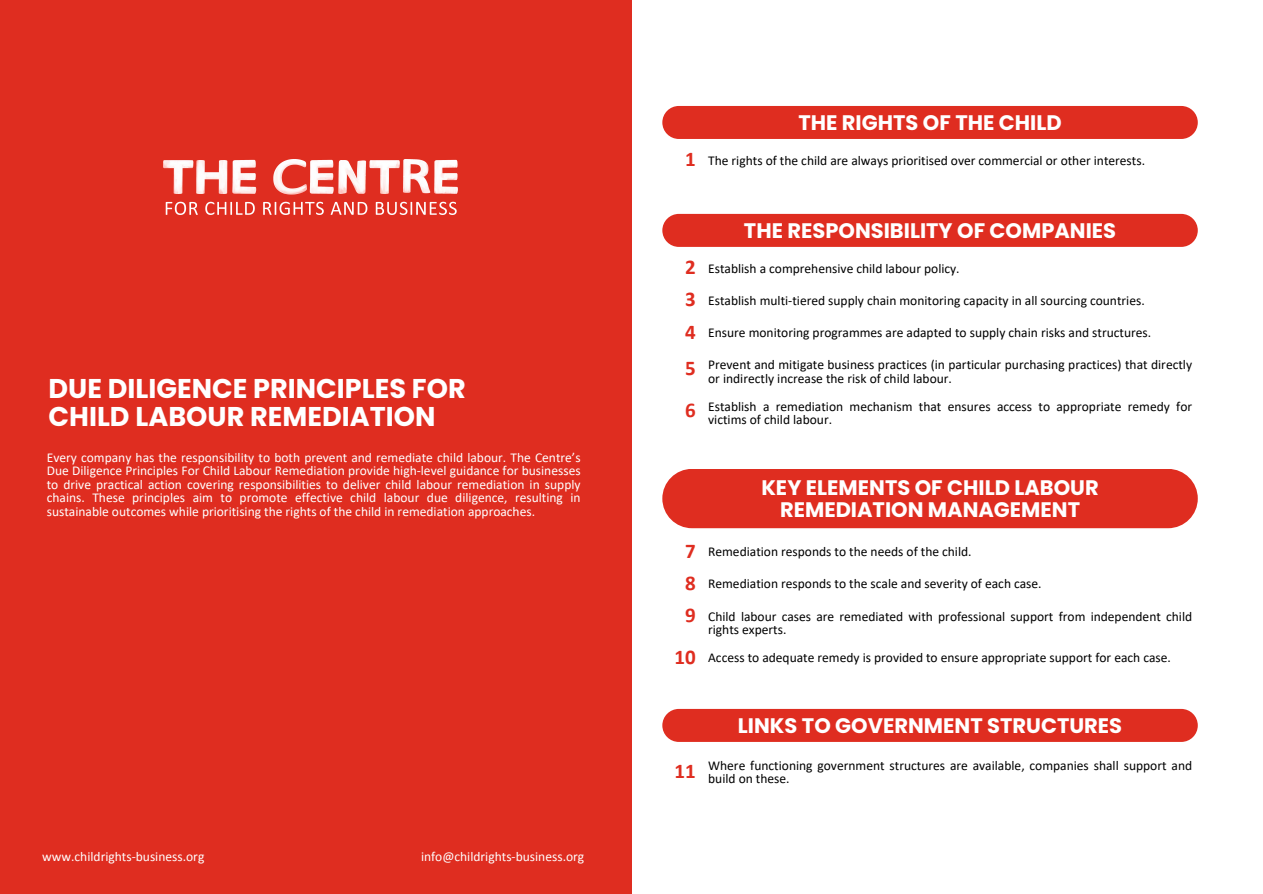
<style>
.page{position:relative;width:1263px;height:894px;background:#fff}
.page>*{position:absolute;margin:0;border:0;box-sizing:border-box;transform-origin:0 0}
.t1{font:700 27.15px/28.2px "Poppins";color:#fff}
.t2{font:700 21px/21.3px "Poppins";color:#fff;text-align:center}
.t3{font:700 21px "Calibri";color:#df2d20}
.t4{font:13.5px/13.5px "Calibri";color:#000}
.t5{font:13.5px/13.5px "Calibri";color:#fff;text-align:justify}
</style>
<div class="page">
<div style="left:0;top:0;width:631px;height:893px;background:#df2d20"></div>
<div style="left:662px;top:106px;width:536px;height:33px;background:#df2d20;border-radius:16px"></div>
<div style="left:662px;top:214px;width:536px;height:33px;background:#df2d20;border-radius:16px"></div>
<div style="left:662px;top:468px;width:536px;height:60px;background:#df2d20;border-radius:30px"></div>
<div style="left:662px;top:708px;width:536px;height:33px;background:#df2d20;border-radius:16px"></div>
<img style="left:163px;top:160px;width:294px;height:55px">
<h1 class="t1" style="left:49px;top:374px;width:419px">DUE DILIGENCE PRINCIPLES FOR<br>CHILD LABOUR REMEDIATION</h1>
<p class="t5" style="left:47px;top:451px;width:535px">Every company has the responsibility to both prevent and remediate child labour. The Centre’s Due Diligence Principles For Child Labour Remediation provide high-level guidance for businesses to drive practical action covering responsibilities to deliver child labour remediation in supply chains. These principles aim to promote effective child labour due diligence, resulting in sustainable outcomes while prioritising the rights of the child in remediation approaches.</p>
<p class="t5" style="left:42px;top:849px;width:164px">www.childrights-business.org</p>
<p class="t5" style="left:421px;top:849px;width:165px">info@childrights-business.org</p>
<h2 class="t2" style="left:798px;top:112px;width:265px">THE RIGHTS OF THE CHILD</h2>
<p class="t3" style="left:685px;top:150px;width:12px">1</p>
<p class="t4" style="left:708px;top:154px;width:438px">The rights of the child are always prioritised over commercial or other interests.</p>
<h2 class="t2" style="left:744px;top:220px;width:374px">THE RESPONSIBILITY OF COMPANIES</h2>
<p class="t3" style="left:685px;top:258px;width:12px">2</p>
<p class="t4" style="left:708px;top:262px;width:253px">Establish a comprehensive child labour policy.</p>
<p class="t3" style="left:685px;top:290px;width:12px">3</p>
<p class="t4" style="left:708px;top:294px;width:438px">Establish multi-tiered supply chain monitoring capacity in all sourcing countries.</p>
<p class="t3" style="left:685px;top:323px;width:12px">4</p>
<p class="t4" style="left:708px;top:327px;width:444px">Ensure monitoring programmes are adapted to supply chain risks and structures.</p>
<p class="t4" style="left:708px;top:359px;width:485px">Prevent and mitigate business practices (in particular purchasing practices) that directly or indirectly increase the risk of child labour.</p>
<p class="t3" style="left:685px;top:359px;width:12px">5</p>
<p class="t3" style="left:685px;top:401px;width:12px">6</p>
<p class="t4" style="left:708px;top:400px;width:485px">Establish a remediation mechanism that ensures access to appropriate remedy for victims of child labour.</p>
<h2 class="t2" style="left:761px;top:477px;width:339px">KEY ELEMENTS OF CHILD LABOUR<br>REMEDIATION MANAGEMENT</h2>
<p class="t3" style="left:685px;top:542px;width:12px">7</p>
<p class="t4" style="left:708px;top:546px;width:265px">Remediation responds to the needs of the child.</p>
<p class="t3" style="left:685px;top:574px;width:12px">8</p>
<p class="t4" style="left:708px;top:578px;width:335px">Remediation responds to the scale and severity of each case.</p>
<p class="t4" style="left:708px;top:610px;width:486px">Child labour cases are remediated with professional support from independent child rights experts.</p>
<p class="t3" style="left:685px;top:606px;width:12px">9</p>
<p class="t3" style="left:674px;top:647px;width:23px">10</p>
<p class="t4" style="left:708px;top:651px;width:464px">Access to adequate remedy is provided to ensure appropriate support for each case.</p>
<p class="t3" style="left:674px;top:762px;width:23px">11</p>
<h2 class="t2" style="left:738px;top:714px;width:386px">LINKS TO GOVERNMENT STRUCTURES</h2>
<p class="t4" style="left:708px;top:759px;width:485px">Where functioning government structures are available, companies shall support and</p>
<p class="t4" style="left:708px;top:773px;width:83px">build on these.</p>
</div>
